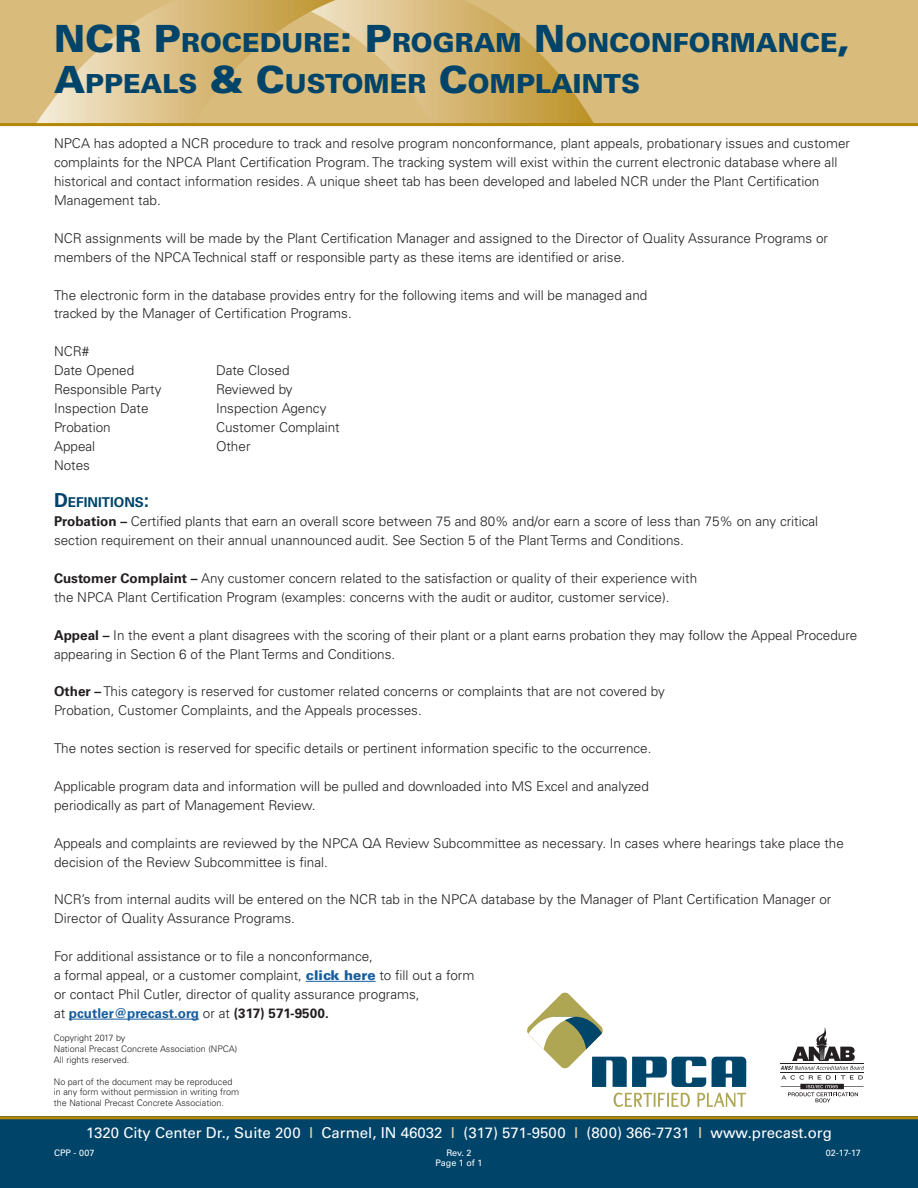
<style>
.page{position:relative;width:918px;height:1188px;background:#fff}
.page>*{position:absolute;margin:0;border:0;box-sizing:border-box;transform-origin:0 0}
.t1{font:900 26.25px/40.5px "Univers LT Std";color:#00446a}
.t2{font:15px "Univers LT Std";color:#fff}
.t3{font:300 13.5px/18.9px "Univers LT Std";color:#231f20}
.t4{font:300 13.5px "Univers LT Std";letter-spacing:-.02em;color:#231f20}
.t5{font:300 9px/10.8px "Univers LT Std";color:#231f20}
.t6{font:9px "Univers LT Std";color:#fff}
.s1{font-size:37.5px}
.s2{font-weight:700;font-size:19.35px;color:#00446a}
.s3{font-weight:700;color:#00446a}
.s4{font-weight:700}
.s5{font-weight:900;color:#175d9e}
.s6{font-weight:700;color:#175d9e}
.s7{color:#e8d3aa}
</style>
<div class="page">
<hr style="left:306px;top:981px;width:70px;height:1px;background:#175d9e">
<hr style="left:69px;top:1019px;width:130px;height:1px;background:#175d9e">
<svg style="left:527px;top:993px;width:219px;height:114px"></svg>
<svg style="left:781px;top:1027px;width:83px;height:75px"></svg>
<div style="left:0;top:0;width:918px;height:125px;background:#d9bb7b"></div>
<svg style="left:36px;top:0;width:558px;height:123px"></svg>
<hr style="left:0;top:123px;width:918px;height:3px;background:#b28705">
<div style="left:0;top:1116px;width:918px;height:72px;background:#00446a"></div>
<hr style="left:0;top:1116px;width:918px;height:3px;background:#b28705">
<h1 class="t1" style="left:54px;top:22px;width:798px"><span class="s1">NCR P</span>ROCEDURE<span class="s1">: P</span>ROGRAM <span class="s1">N</span>ONCONFORMANCE<span class="s1">,<br>A</span>PPEALS <span class="s1">&amp; C</span>USTOMER <span class="s1">C</span>OMPLAINTS</h1>
<p class="t3" style="left:54px;top:134px;width:798px">NPCA has adopted a NCR procedure to track and resolve program nonconformance, plant appeals, probationary issues and customer complaints for the NPCA Plant Certification Program. The tracking system will exist within the current electronic database where all historical and contact information resides. A unique sheet tab has been developed and labeled NCR under the Plant Certification Management tab.</p>
<p class="t3" style="left:54px;top:229px;width:776px">NCR assignments will be made by the Plant Certification Manager and assigned to the Director of Quality Assurance Programs or members of the NPCA Technical staff or responsible party as these items are identified or arise.</p>
<p class="t3" style="left:54px;top:285px;width:595px">The electronic form in the database provides entry for the following items and will be managed and tracked by the Manager of Certification Programs.</p>
<p class="t3" style="left:54px;top:342px;width:82px">NCR#<br>Date Opened</p>
<p class="t3" style="left:216px;top:361px;width:75px">Date Closed</p>
<p class="t3" style="left:54px;top:380px;width:109px">Responsible Party</p>
<p class="t4" style="left:216px;top:381px;width:78px">Reviewed by</p>
<p class="t3" style="left:54px;top:399px;width:96px">Inspection Date</p>
<p class="t3" style="left:216px;top:399px;width:112px">Inspection Agency</p>
<p class="t3" style="left:54px;top:418px;width:58px">Probation</p>
<p class="t3" style="left:216px;top:418px;width:125px">Customer Complaint</p>
<p class="t3" style="left:54px;top:437px;width:43px">Appeal</p>
<p class="t3" style="left:216px;top:437px;width:36px">Other</p>
<p class="t3" style="left:54px;top:455px;width:38px">Notes</p>
<p class="t3" style="left:54px;top:493px;width:766px"><span class="s2">D</span><span class="s3">EFINITIONS</span><span class="s2">:<br></span><span class="s4">Probation –</span> Certified plants that earn an overall score between 75 and 80% and/or earn a score of less than 75% on any critical section requirement on their annual unannounced audit. See Section 5 of the Plant Terms and Conditions.</p>
<p class="t3" style="left:54px;top:569px;width:645px"><span class="s4">Customer Complaint –</span> Any customer concern related to the satisfaction or quality of their experience with the NPCA Plant Certification Program (examples: concerns with the audit or auditor, customer service).</p>
<p class="t3" style="left:54px;top:626px;width:805px"><span class="s4">Appeal –</span> In the event a plant disagrees with the scoring of their plant or a plant earns probation they may follow the Appeal Procedure appearing in Section 6 of the Plant Terms and Conditions.</p>
<p class="t3" style="left:54px;top:682px;width:612px"><span class="s4">Other –</span> This category is reserved for customer related concerns or complaints that are not covered by<br>Probation, Customer Complaints, and the Appeals processes.</p>
<p class="t3" style="left:54px;top:739px;width:599px">The notes section is reserved for specific details or pertinent information specific to the occurrence.</p>
<p class="t3" style="left:54px;top:777px;width:596px">Applicable program data and information will be pulled and downloaded into MS Excel and analyzed periodically as part of Management Review.</p>
<p class="t3" style="left:54px;top:833px;width:791px">Appeals and complaints are reviewed by the NPCA QA Review Subcommittee as necessary. In cases where hearings take place the decision of the Review Subcommittee is final.</p>
<p class="t3" style="left:54px;top:890px;width:779px">NCR’s from internal audits will be entered on the NCR tab in the NPCA database by the Manager of Plant Certification Manager or<br>Director of Quality Assurance Programs.</p>
<p class="t3" style="left:54px;top:947px;width:422px">For additional assistance or to file a nonconformance,<br>a formal appeal, or a customer complaint, <span class="s5">click here</span> to fill out a form or contact Phil Cutler, director of quality assurance programs,<br>at <span class="s6">pcutler@precast.org</span> or at <span class="s4">(317) 571-9500.</span></p>
<p class="t5" style="left:54px;top:1033px;width:185px">Copyright 2017 by<br>National Precast Concrete Association (NPCA)<br>All rights reserved.</p>
<p class="t5" style="left:54px;top:1076px;width:187px">No part of the document may be reproduced in any form without permission in writing from the National Precast Concrete Association.</p>
<p class="t2" style="left:86px;top:1123px;width:747px">1320 City Center Dr., Suite 200 <span class="s7">I</span> Carmel, IN 46032 <span class="s7">I</span> (317) 571-9500 <span class="s7">I</span> (800) 366-7731 <span class="s7">I</span> www.precast.org</p>
<p class="t6" style="left:54px;top:1147px;width:42px">CPP - 007</p>
<p class="t6" style="left:446px;top:1147px;width:27px">Rev. 2</p>
<p class="t6" style="left:826px;top:1147px;width:37px">02-17-17</p>
<p class="t6" style="left:436px;top:1158px;width:48px">Page 1 of 1</p>
</div>
